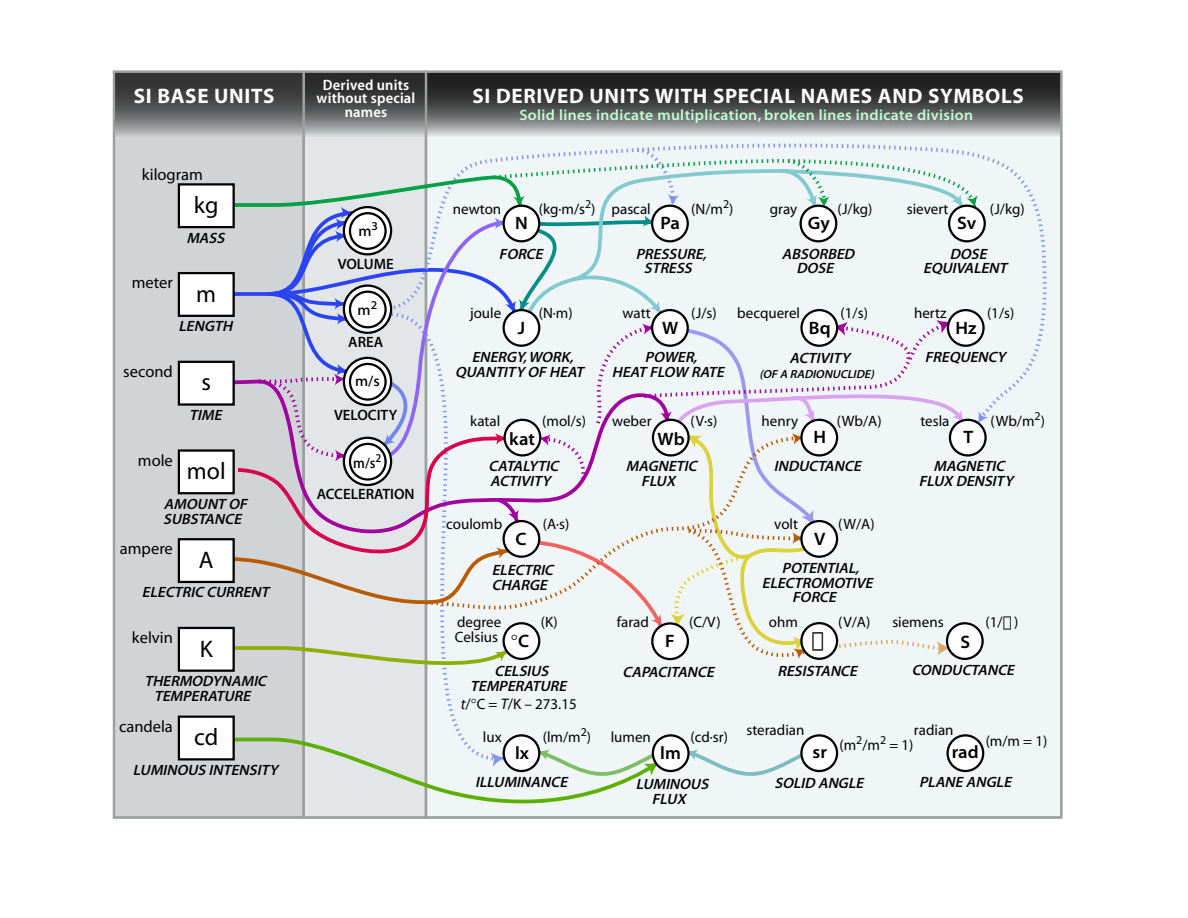
<style>
.page{position:relative;width:1188px;height:918px;background:#fff}
.page>*{position:absolute;margin:0;border:0;box-sizing:border-box;transform-origin:0 0}
.t1{font:24px "Myriad MM";color:#000}
.t2{font:21px "Myriad MM 678 wt 610 wd";letter-spacing:.03em;color:#fff}
.t3{font:18px "Myriad MM 574 wt 646 wd";color:#000}
.t4{font:16.5px "Myriad MM";color:#000}
.t5{font:italic 15px/15px "Myriad MM 533 wt 600 wd";color:#000;text-align:center}
.t6{font:15px "Myriad MM";color:#000}
.t7{font:15px "Myriad MM 554 wt 660 wd";letter-spacing:.025em;color:#c4ffd7}
.t8{font:15px/13.5px "Myriad MM 588 wt 556 wd";letter-spacing:.01em;color:#fff;text-align:center}
.t9{font:15px "Myriad MM 533 wt 600 wd";color:#000}
.t10{font:15px "Myriad MM 491 wt 646 wd";color:#000}
.t11{font:15px "Myriad MM 491 wt 516 wd";color:#000}
.t12{font:12px "Myriad MM";color:#000}
.t13{font:italic 11.7px "Myriad MM 533 wt 600 wd";color:#000}
.s1{font-size:15px}
.s2{font-style:italic;font-size:15.3px}
.s3{font-size:15.3px}
</style>
<div class="page">
<div style="left:113px;top:71px;width:192px;height:748px;background:#d0d4d6"></div>
<div style="left:303px;top:71px;width:124px;height:748px;background:#e2e6e8"></div>
<div style="left:425px;top:71px;width:637px;height:748px;background:#f0f5f7"></div>
<svg style="left:116px;top:74px;width:186px;height:62px;background:#5d5f5f"></svg>
<svg style="left:306px;top:74px;width:118px;height:62px;background:#5b5c5d"></svg>
<svg style="left:428px;top:74px;width:631px;height:62px;background:#58595a"></svg>
<div style="left:113px;top:71px;width:192px;height:748px;border:2px solid #9ca19e"></div>
<svg style="left:682px;top:748px;width:129px;height:28px"></svg>
<svg style="left:424px;top:684px;width:38px;height:52px"></svg>
<svg style="left:225px;top:736px;width:439px;height:76px"></svg>
<div style="left:652px;top:734px;width:38px;height:38px;background:#fff;border:2px solid #000;border-radius:50%"></div>
<div style="left:503px;top:734px;width:37px;height:38px;background:#fff;border:2px solid #000;border-radius:50%"></div>
<div style="left:800px;top:734px;width:38px;height:38px;background:#fff;border:2px solid #000;border-radius:50%"></div>
<div style="left:946px;top:734px;width:38px;height:38px;background:#fff;border:2px solid #000;border-radius:50%"></div>
<div style="left:178px;top:627px;width:57px;height:45px;background:#fff;border:2px solid #000"></div>
<div style="left:178px;top:716px;width:57px;height:44px;background:#fff;border:2px solid #000"></div>
<div style="left:178px;top:538px;width:57px;height:45px;background:#fff;border:2px solid #000"></div>
<div style="left:178px;top:361px;width:57px;height:45px;background:#fff;border:2px solid #000"></div>
<div style="left:178px;top:449px;width:57px;height:45px;background:#fff;border:2px solid #000"></div>
<div style="left:178px;top:272px;width:57px;height:45px;background:#fff;border:2px solid #000"></div>
<div style="left:178px;top:183px;width:57px;height:45px;background:#fff;border:2px solid #000"></div>
<svg style="left:224px;top:146px;width:764px;height:538px"></svg>
<p class="t8" style="left:317px;top:79px;width:100px">Derived units without special names</p>
<h2 class="t2" style="left:134px;top:86px;width:142px">SI BASE UNITS</h2>
<h2 class="t2" style="left:473px;top:86px;width:553px">SI DERIVED UNITS WITH SPECIAL NAMES AND SYMBOLS</h2>
<p class="t7" style="left:519px;top:108px;width:455px">Solid lines indicate multiplication, broken lines indicate division</p>
<p class="t4" style="left:142px;top:166px;width:63px">kilogram</p>
<h1 class="t1" style="left:194px;top:193px;width:26px">kg</h1>
<p class="t4" style="left:132px;top:275px;width:43px">meter</p>
<p class="t5" style="left:186px;top:231px;width:43px">MASS</p>
<h1 class="t1" style="left:196px;top:282px;width:22px">m</h1>
<p class="t5" style="left:178px;top:320px;width:59px">LENGTH</p>
<p class="t4" style="left:123px;top:363px;width:51px">second</p>
<p class="t4" style="left:138px;top:452px;width:36px">mole</p>
<h1 class="t1" style="left:202px;top:371px;width:11px">s</h1>
<p class="t5" style="left:189px;top:408px;width:37px">TIME</p>
<h1 class="t1" style="left:187px;top:460px;width:40px">mol</h1>
<p class="t5" style="left:163px;top:497px;width:88px;text-align:left">AMOUNT OF<br>SUBSTANCE</p>
<p class="t4" style="left:120px;top:541px;width:54px">ampere</p>
<h1 class="t1" style="left:199px;top:548px;width:16px">A</h1>
<p class="t5" style="left:142px;top:586px;width:132px">ELECTRIC CURRENT</p>
<p class="t4" style="left:132px;top:629px;width:42px">kelvin</p>
<h1 class="t1" style="left:200px;top:637px;width:15px">K</h1>
<p class="t5" style="left:144px;top:674px;width:127px">THERMODYNAMIC<br>TEMPERATURE</p>
<p class="t4" style="left:119px;top:718px;width:55px">candela</p>
<h1 class="t1" style="left:194px;top:726px;width:26px">cd</h1>
<p class="t5" style="left:133px;top:763px;width:150px">LUMINOUS INTENSITY</p>
<p class="t10" style="left:358px;top:224px;width:21px">m<sup>3</sup></p>
<p class="t12" style="left:585px;top:198px;width:12px">2<span class="s1">)</span></p>
<p class="t6" style="left:691px;top:201px;width:44px">(N/m<sup>2</sup>)</p>
<p class="t6" style="left:453px;top:201px;width:50px">newton</p>
<p class="t6" style="left:612px;top:201px;width:41px">pascal</p>
<p class="t6" style="left:770px;top:201px;width:29px">gray</p>
<p class="t6" style="left:907px;top:201px;width:43px">sievert</p>
<p class="t6" style="left:539px;top:201px;width:48px">(kg·m/s</p>
<p class="t6" style="left:837px;top:201px;width:36px">(J/kg)</p>
<p class="t6" style="left:990px;top:201px;width:36px">(J/kg)</p>
<p class="t3" style="left:515px;top:214px;width:14px">N</p>
<p class="t3" style="left:661px;top:214px;width:21px">Pa</p>
<p class="t3" style="left:808px;top:214px;width:23px">Gy</p>
<p class="t3" style="left:957px;top:214px;width:20px">Sv</p>
<p class="t9" style="left:338px;top:257px;width:58px">VOLUME</p>
<p class="t5" style="left:782px;top:247px;width:77px">ABSORBED<br>DOSE</p>
<p class="t5" style="left:923px;top:247px;width:88px">DOSE<br>EQUIVALENT</p>
<p class="t5" style="left:499px;top:247px;width:49px">FORCE</p>
<p class="t5" style="left:636px;top:247px;width:75px">PRESSURE,<br>STRESS</p>
<p class="t10" style="left:358px;top:303px;width:21px">m<sup>2</sup></p>
<p class="t9" style="left:348px;top:335px;width:37px">AREA</p>
<p class="t10" style="left:355px;top:374px;width:26px">m/s</p>
<p class="t9" style="left:334px;top:408px;width:65px">VELOCITY</p>
<p class="t11" style="left:353px;top:455px;width:30px">m/s<sup>2</sup></p>
<p class="t9" style="left:317px;top:487px;width:100px">ACCELERATION</p>
<p class="t6" style="left:470px;top:305px;width:33px">joule</p>
<p class="t6" style="left:623px;top:305px;width:30px">watt</p>
<p class="t6" style="left:737px;top:305px;width:64px">becquerel</p>
<p class="t6" style="left:841px;top:305px;width:29px">(1/s)</p>
<p class="t6" style="left:914px;top:305px;width:34px">hertz</p>
<p class="t6" style="left:987px;top:305px;width:29px">(1/s)</p>
<p class="t6" style="left:539px;top:305px;width:36px">(N·m)</p>
<p class="t6" style="left:691px;top:305px;width:27px">(J/s)</p>
<p class="t3" style="left:662px;top:319px;width:18px">W</p>
<p class="t3" style="left:809px;top:319px;width:23px">Bq</p>
<p class="t3" style="left:518px;top:320px;width:9px">J</p>
<p class="t3" style="left:956px;top:319px;width:23px">Hz</p>
<p class="t5" style="left:455px;top:350px;width:133px">ENERGY,WORK,<br>QUANTITY OF HEAT</p>
<p class="t5" style="left:612px;top:350px;width:117px">POWER,<br>HEAT FLOW RATE</p>
<p class="t5" style="left:790px;top:351px;width:65px">ACTIVITY</p>
<p class="t13" style="left:759px;top:368px;width:119px">(OF A RADIONUCLIDE)</p>
<p class="t5" style="left:925px;top:350px;width:85px">FREQUENCY</p>
<p class="t6" style="left:470px;top:413px;width:32px">katal</p>
<p class="t6" style="left:542px;top:413px;width:45px">(mol/s)</p>
<p class="t3" style="left:509px;top:430px;width:27px">kat</p>
<p class="t6" style="left:612px;top:413px;width:41px">weber</p>
<p class="t6" style="left:691px;top:413px;width:28px">(V·s)</p>
<p class="t6" style="left:837px;top:413px;width:46px">(Wb/A)</p>
<p class="t6" style="left:762px;top:413px;width:38px">henry</p>
<p class="t6" style="left:920px;top:413px;width:31px">tesla</p>
<p class="t3" style="left:813px;top:428px;width:14px">H</p>
<p class="t3" style="left:658px;top:430px;width:29px">Wb</p>
<p class="t3" style="left:963px;top:429px;width:11px">T</p>
<p class="t6" style="left:991px;top:413px;width:56px">(Wb/m<sup>2</sup>)</p>
<p class="t5" style="left:489px;top:459px;width:75px;text-align:left">CATALYTIC<br>ACTIVITY</p>
<p class="t5" style="left:626px;top:459px;width:76px">MAGNETIC<br>FLUX</p>
<p class="t5" style="left:774px;top:459px;width:92px">INDUCTANCE</p>
<p class="t5" style="left:919px;top:459px;width:99px">MAGNETIC<br>FLUX DENSITY</p>
<p class="t6" style="left:446px;top:517px;width:57px">coulomb</p>
<p class="t6" style="left:774px;top:517px;width:25px">volt</p>
<p class="t6" style="left:543px;top:517px;width:28px">(A·s)</p>
<p class="t3" style="left:516px;top:530px;width:13px">C</p>
<p class="t3" style="left:814px;top:530px;width:13px">V</p>
<p class="t6" style="left:838px;top:517px;width:38px">(W/A)</p>
<p class="t5" style="left:492px;top:563px;width:66px;text-align:left">ELECTRIC<br>CHARGE</p>
<p class="t5" style="left:762px;top:561px;width:116px">POTENTIAL,<br>ELECTROMOTIVE<br>FORCE</p>
<p class="t6" style="left:457px;top:615px;width:46px">degree</p>
<p class="t6" style="left:617px;top:615px;width:34px">farad</p>
<p class="t6" style="left:769px;top:615px;width:31px">ohm</p>
<p class="t6" style="left:892px;top:615px;width:53px">siemens</p>
<p class="t6" style="left:455px;top:630px;width:45px">Celsius</p>
<p class="t6" style="left:541px;top:615px;width:18px">(K)</p>
<p class="t6" style="left:838px;top:615px;width:34px">(V/A)</p>
<p class="t6" style="left:986px;top:615px;width:34px">(1/ )</p>
<p class="t6" style="left:689px;top:615px;width:33px">(C/V)</p>
<p class="t3" style="left:518px;top:633px;width:13px">C</p>
<p class="t3" style="left:665px;top:633px;width:11px">F</p>
<p class="t3" style="left:960px;top:633px;width:11px">S</p>
<p class="t5" style="left:470px;top:664px;width:101px">CELSIUS<br>TEMPERATURE</p>
<p class="t5" style="left:622px;top:665px;width:97px">CAPACITANCE</p>
<p class="t6" style="left:461px;top:697px;width:118px"><span class="s2">t</span><span class="s3">/</span> C = <span class="s2">T</span><span class="s3">/</span>K – 273.15</p>
<p class="t6" style="left:483px;top:730px;width:20px">lux</p>
<p class="t6" style="left:543px;top:730px;width:50px">(lm/m<sup>2</sup>)</p>
<p class="t6" style="left:611px;top:730px;width:42px">lumen</p>
<p class="t6" style="left:691px;top:730px;width:39px">(cd·sr)</p>
<p class="t3" style="left:515px;top:744px;width:16px">lx</p>
<p class="t3" style="left:660px;top:745px;width:22px">lm</p>
<p class="t5" style="left:475px;top:775px;width:97px">ILLUMINANCE</p>
<p class="t5" style="left:636px;top:777px;width:77px">LUMINOUS<br>FLUX</p>
<p class="t5" style="left:778px;top:664px;width:84px">RESISTANCE</p>
<p class="t5" style="left:912px;top:663px;width:107px">CONDUCTANCE</p>
<p class="t6" style="left:746px;top:723px;width:59px">steradian</p>
<p class="t6" style="left:914px;top:723px;width:41px">radian</p>
<p class="t6" style="left:840px;top:738px;width:76px">(m<sup>2</sup>/m<sup>2</sup> = 1)</p>
<p class="t6" style="left:986px;top:734px;width:63px">(m/m = 1)</p>
<p class="t3" style="left:952px;top:744px;width:28px">rad</p>
<p class="t5" style="left:919px;top:775px;width:97px">PLANE ANGLE</p>
<p class="t3" style="left:813px;top:743px;width:16px">sr</p>
<p class="t5" style="left:775px;top:777px;width:94px">SOLID ANGLE</p>
</div>
